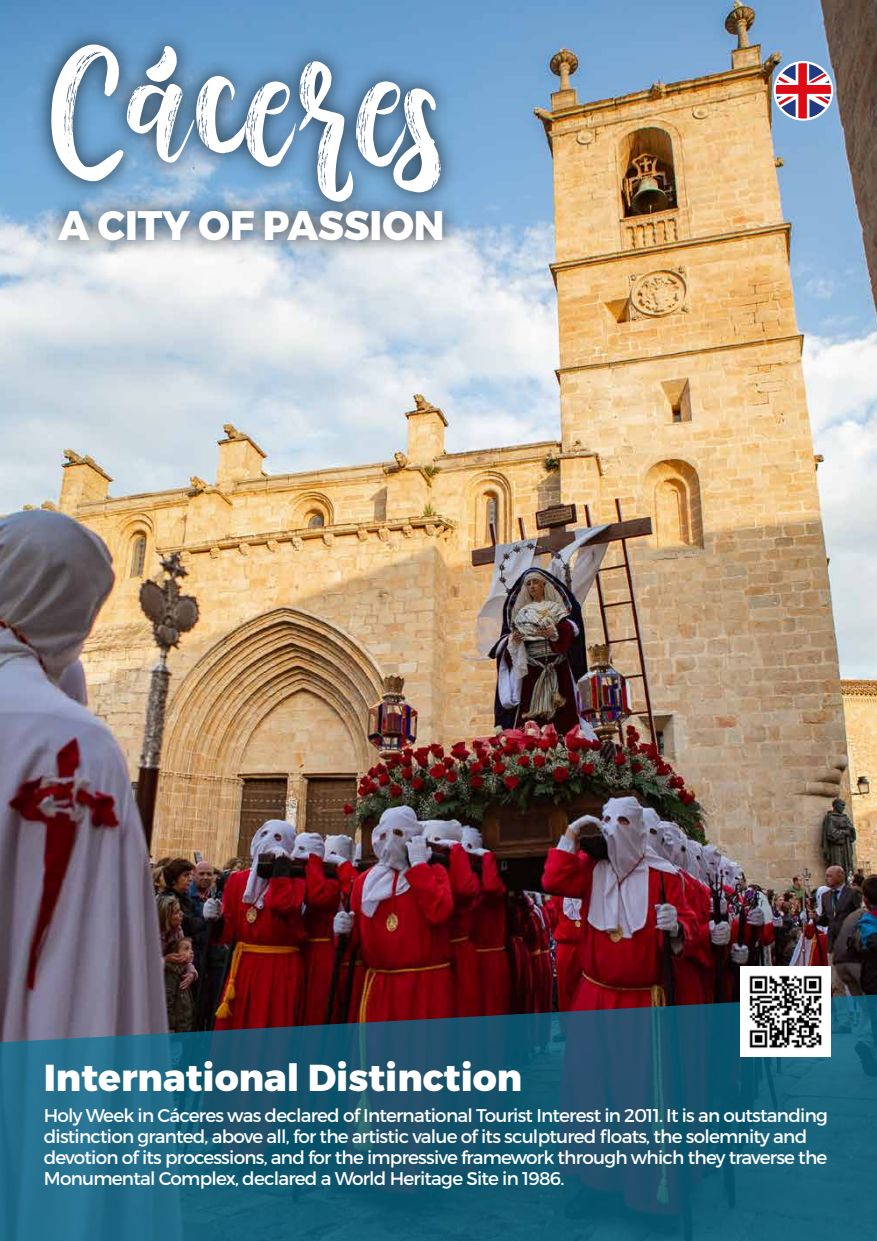
<style>
.page{position:relative;width:877px;height:1241px;background:#fff}
.page>*{position:absolute;margin:0;border:0;box-sizing:border-box;transform-origin:0 0}
.t1{font:131.78px "Austhina Brush Calligraphy Scratch";color:#fff}
.t2{font:800 41.12px "Montserrat";color:#fff;scale:.95 1}
.t3{font:800 37.45px "Montserrat";color:#fff}
.t4{font:18.38px/21px "Montserrat";letter-spacing:-.04em;color:#fff}
</style>
<div class="page">
<img style="left:0;top:0;width:876px;height:994px">
<svg style="left:0;top:994px;width:876px;height:246px;background:#1f566e"></svg>
<img style="left:740px;top:966px;width:90px;height:90px">
<img style="left:23px;top:256px;width:448px;height:23px">
<img style="left:23px;top:12px;width:830px;height:244px">
<svg style="left:773px;top:61px;width:60px;height:60px"></svg>
<svg style="left:775px;top:63px;width:55px;height:55px"></svg>
<h1 class="t1" style="left:50px;top:50px;width:396px">CÁCERES</h1>
<h2 class="t2" style="left:58px;top:199px;width:408px">A CITY OF PASSION</h2>
<h3 class="t3" style="left:44px;top:1054px;width:480px">International Distinction</h3>
<p class="t4" style="left:44px;top:1105px;width:785px">Holy Week in Cáceres was declared of International Tourist Interest in 2011. It is an outstanding distinction granted, above all, for the artistic value of its sculptured floats, the solemnity and devotion of its processions, and for the impressive framework through which they traverse the Monumental Complex, declared a World Heritage Site in 1986.</p>
</div>
